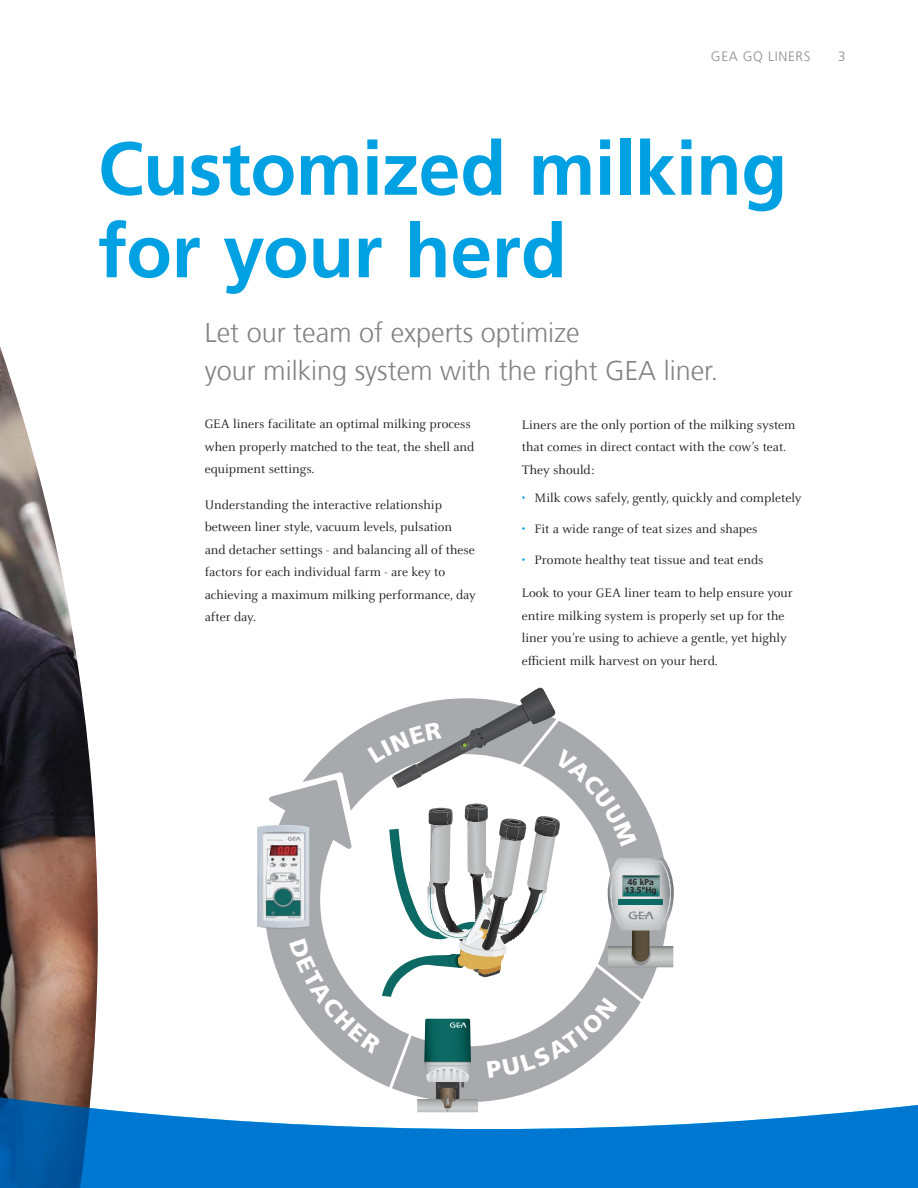
<style>
.page{position:relative;width:918px;height:1188px;background:#fff}
.page>*{position:absolute;margin:0;border:0;box-sizing:border-box;transform-origin:0 0}
.Headline_1{font:700 75px/82.5px "Frutiger LT Com";letter-spacing:-.01em;color:#00a1e3}
.Lead_1{font:300 27px/37.5px "Frutiger";color:#808285}
.Copy{font:13.5px/22.5px "Celeste OT";color:#231f20}
.t1{font:300 13.5px "Frutiger";letter-spacing:.05em;color:#8a8c8f}
.t2{font:700 8.4px/7.8px "Frutiger";color:#231f20;text-align:center}
.s1{color:#00a1e3}
</style>
<div class="page">
<svg style="left:0;top:347px;width:88px;height:399px"></svg>
<svg style="left:0;top:746px;width:918px;height:442px"></svg>
<svg style="left:264px;top:746px;width:25px;height:356px"></svg>
<img style="left:257px;top:825px;width:7px;height:103px">
<img style="left:264px;top:825px;width:25px;height:103px">
<svg style="left:289px;top:688px;width:384px;height:425px"></svg>
<p class="t1" style="left:711px;top:49px;width:136px">GEA GQ LINERS · 3</p>
<p class="Headline_1" style="left:98px;top:128px;width:691px">Customized milking for your herd</p>
<p class="Lead_1" style="left:205px;top:314px;width:515px">Let our team of experts optimize<br>your milking system with the right GEA liner.</p>
<p class="Copy" style="left:205px;top:413px;width:271px">GEA liners facilitate an optimal milking process when properly matched to the teat, the shell and equipment settings.</p>
<p class="Copy" style="left:205px;top:494px;width:273px">Understanding the interactive relationship between liner style, vacuum levels, pulsation and detacher settings - and balancing all of these factors for each individual farm - are key to achieving a maximum milking performance, day after day.</p>
<p class="Copy" style="left:522px;top:413px;width:275px">Liners are the only portion of the milking system that comes in direct contact with the cow’s teat.<br>They should:</p>
<p class="Copy" style="left:522px;top:487px;width:281px"><span class="s1">•</span> Milk cows safely, gently, quickly and completely</p>
<p class="Copy" style="left:522px;top:518px;width:237px"><span class="s1">•</span> Fit a wide range of teat sizes and shapes</p>
<p class="Copy" style="left:522px;top:549px;width:243px"><span class="s1">•</span> Promote healthy teat tissue and teat ends</p>
<p class="Copy" style="left:522px;top:582px;width:273px">Look to your GEA liner team to help ensure your entire milking system is properly set up for the liner you’re using to achieve a gentle, yet highly efficient milk harvest on your herd.</p>
<p class="t2" style="left:625px;top:878px;width:33px">46 kPa<br>13.5"Hg</p>
</div>
